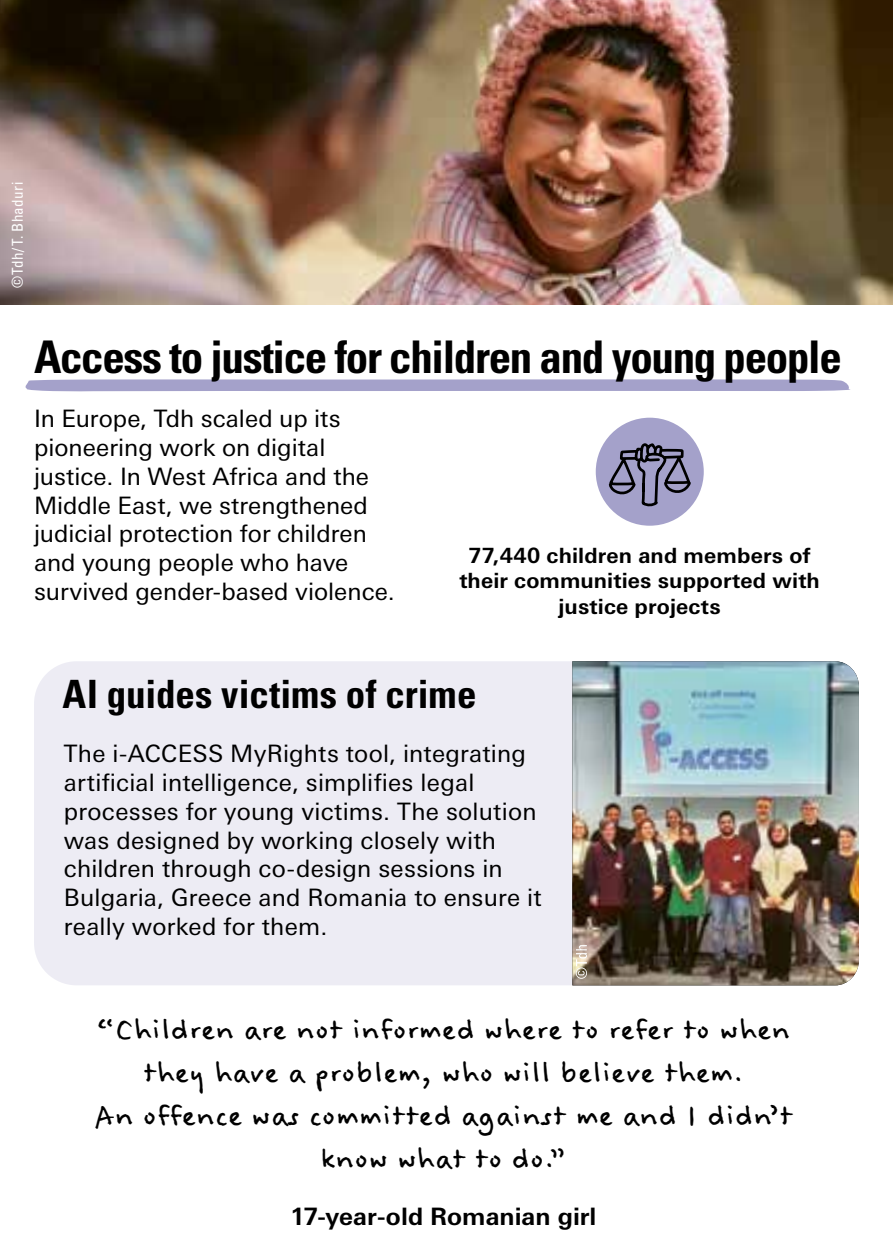
<style>
.page{position:relative;width:893px;height:1259px;background:#fff}
.page>*{position:absolute;margin:0;border:0;box-sizing:border-box;transform-origin:0 0}
.t1{font:700 condensed 45px "Univers LT Std";letter-spacing:-.03em;color:#000}
.t2{font:700 condensed 39px "Univers LT Std";letter-spacing:.005em;color:#000}
.t3{font:36px/43.2px "Felt Tip Woman";color:#000;text-align:center}
.t4{font:24px/28.8px "Univers Next Pro";letter-spacing:.005em;color:#000}
.t5{font:700 24px "Univers Next Pro";color:#000}
.t6{font:700 21px/25.2px "Univers Next Pro";letter-spacing:.01em;color:#000;text-align:center}
.t7{font:condensed 15px "Univers LT Std";letter-spacing:.025em;color:#fff}
</style>
<div class="page">
<svg style="left:25px;top:379px;width:825px;height:12px;background:#a8a5cc"></svg>
<img style="left:0;top:0;width:893px;height:305px">
<div style="left:596px;top:418px;width:108px;height:108px;background:#a4a1ca;border-radius:50%"></div>
<svg style="left:607px;top:443px;width:86px;height:63px"></svg>
<div style="left:34px;top:661px;width:825px;height:324px;background:#edecf4;border-radius:43px"></div>
<img style="left:572px;top:661px;width:287px;height:324px">
<svg style="left:576px;top:945px;width:11px;height:33px"></svg>
<p class="t7" style="left:8px;top:287px;width:107px;rotate:-90deg">©Tdh/T. Bhaduri</p>
<h1 class="t1" style="left:34px;top:329px;width:809px">Access to justice for children and young people</h1>
<p class="t4" style="left:34px;top:404px;width:362px">In Europe, Tdh scaled up its pioneering work on digital justice. In West Africa and the<br>Middle East, we strengthened judicial protection for children and young people who have survived gender-based violence.</p>
<p class="t6" style="left:459px;top:543px;width:362px">77,440 children and members of their communities supported with justice projects</p>
<h2 class="t2" style="left:63px;top:670px;width:415px">AI guides victims of crime</h2>
<p class="t4" style="left:64px;top:739px;width:480px">The i-ACCESS MyRights tool, integrating artificial intelligence, simplifies legal processes for young victims. The solution was designed by working closely with children through co-design sessions in Bulgaria, Greece and Romania to ensure it really worked for them.</p>
<h3 class="t3" style="left:94px;top:1008px;width:700px">“Children are not informed where to refer to when they have a problem, who will believe them.<br>An offence was committed against me and I didn’t know what to do.”</h3>
<p class="t5" style="left:290px;top:1202px;width:308px">17-year-old Romanian girl</p>
</div>
